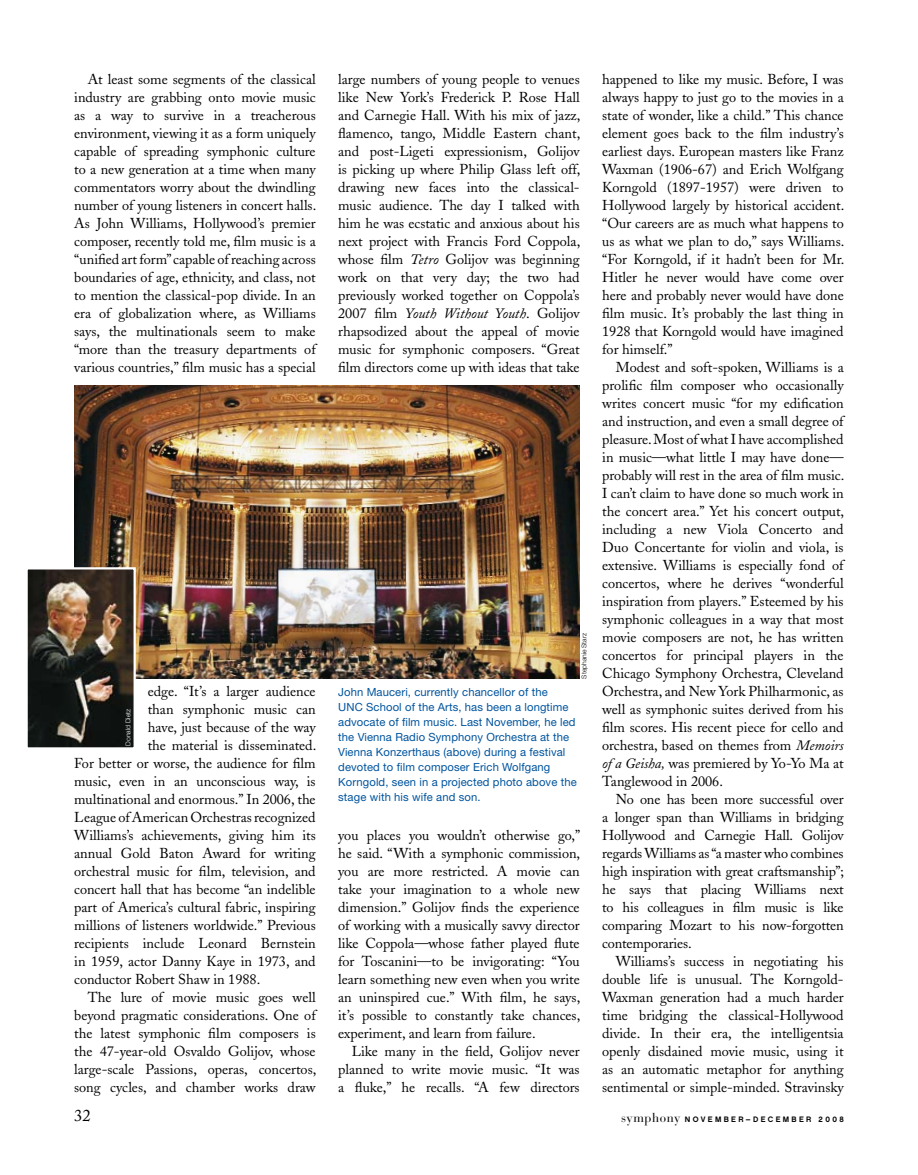
<style>
.page{position:relative;width:918px;height:1175px;background:#fff}
.page>*{position:absolute;margin:0;border:0;box-sizing:border-box;transform-origin:0 0}
.t1{font:16.5px "Adobe Caslon";color:#000}
.t2{font:14.25px/18px "Adobe Caslon";color:#000;text-align:justify}
.t3{font:11.25px/15px "Helvetica Neue";letter-spacing:.01em;color:#00549e}
.t4{font:7.8px "Chalet New York Nineteen Sixty";letter-spacing:.3em;color:#000}
.t5{font:300 6.75px "Helvetica Neue";color:#000}
.t6{font:300 6.75px "Helvetica Neue";color:#fff}
.s1{font-style:italic}
.s2{font-family:"Bauer Bodoni";font-size:12.75px}
</style>
<div class="page">
<img style="left:74px;top:386px;width:506px;height:292px">
<img style="left:29px;top:570px;width:104px;height:176px">
<div style="left:26px;top:567px;width:110px;height:182px;border:2px solid #fff"></div>
<p class="t2" style="left:74px;top:70px;width:244px;text-indent:13px">At least some segments of the classical industry are grabbing onto movie music as a way to survive in a treacherous environment, viewing it as a form uniquely capable of spreading symphonic culture to a new generation at a time when many commentators worry about the dwindling number of young listeners in concert halls.<br>As John Williams, Hollywood’s premier composer, recently told me, film music is a “unified art form” capable of reaching across boundaries of age, ethnicity, and class, not to mention the classical-pop divide. In an era of globalization where, as Williams says, the multinationals seem to make “more than the treasury departments of various countries,” film music has a special</p>
<p class="t2" style="left:148px;top:682px;width:169px">edge. “It’s a larger audience</p>
<p class="t2" style="left:148px;top:700px;width:169px">than symphonic music can</p>
<p class="t2" style="left:148px;top:718px;width:170px">have, just because of the way</p>
<p class="t2" style="left:148px;top:736px;width:170px">the material is disseminated.</p>
<p class="t2" style="left:74px;top:754px;width:243px">For better or worse, the audience for film</p>
<p class="t2" style="left:74px;top:772px;width:243px">music, even in an unconscious way, is</p>
<p class="t2" style="left:74px;top:790px;width:243px">multinational and enormous.” In 2006, the</p>
<p class="t2" style="left:74px;top:808px;width:243px">League of American Orchestras recognized</p>
<p class="t2" style="left:74px;top:826px;width:243px">Williams’s achievements, giving him its</p>
<p class="t2" style="left:74px;top:844px;width:243px">annual Gold Baton Award for writing</p>
<p class="t2" style="left:74px;top:862px;width:243px">orchestral music for film, television, and</p>
<p class="t2" style="left:74px;top:880px;width:243px">concert hall that has become “an indelible</p>
<p class="t2" style="left:74px;top:898px;width:243px">part of America’s cultural fabric, inspiring</p>
<p class="t2" style="left:74px;top:916px;width:243px">millions of listeners worldwide.” Previous</p>
<p class="t2" style="left:74px;top:934px;width:243px">recipients include Leonard Bernstein</p>
<p class="t2" style="left:74px;top:952px;width:243px">in 1959, actor Danny Kaye in 1973, and</p>
<p class="t2" style="left:74px;top:970px;width:188px">conductor Robert Shaw in 1988.</p>
<p class="t2" style="left:88px;top:988px;width:229px">The lure of movie music goes well</p>
<p class="t2" style="left:74px;top:1006px;width:243px">beyond pragmatic considerations. One of</p>
<p class="t2" style="left:74px;top:1024px;width:243px">the latest symphonic film composers is</p>
<p class="t2" style="left:74px;top:1042px;width:243px">the 47-year-old Osvaldo Golijov, whose</p>
<p class="t2" style="left:74px;top:1060px;width:244px">large-scale Passions, operas, concertos,</p>
<p class="t2" style="left:74px;top:1078px;width:243px">song cycles, and chamber works draw</p>
<p class="t6" style="left:124px;top:745px;width:38px;rotate:-90deg">Donald Dietz</p>
<p class="t2" style="left:338px;top:70px;width:244px">large numbers of young people to venues like New York’s Frederick P. Rose Hall and Carnegie Hall. With his mix of jazz, flamenco, tango, Middle Eastern chant, and post-Ligeti expressionism, Golijov is picking up where Philip Glass left off, drawing new faces into the classical&shy;music audience. The day I talked with him he was ecstatic and anxious about his next project with Francis Ford Coppola, whose film <span class="s1">Tetro</span> Golijov was beginning work on that very day; the two had previously worked together on Coppola’s 2007 film <span class="s1">Youth Without Youth</span>. Golijov rhapsodized about the appeal of movie music for symphonic composers. “Great film directors come up with ideas that take</p>
<p class="t5" style="left:580px;top:678px;width:47px;rotate:-90deg">Stephanie Starz</p>
<p class="t3" style="left:338px;top:684px;width:240px">John Mauceri, currently chancellor of the<br>UNC School of the Arts, has been a longtime advocate of film music. Last November, he led the Vienna Radio Symphony Orchestra at the Vienna Konzerthaus (above) during a festival devoted to film composer Erich Wolfgang Korngold, seen in a projected photo above the stage with his wife and son.</p>
<p class="t2" style="left:338px;top:826px;width:244px">you places you wouldn’t otherwise go,” he said. “With a symphonic commission, you are more restricted. A movie can take your imagination to a whole new dimension.” Golijov finds the experience of working with a musically savvy director like Coppola—whose father played flute for Toscanini—to be invigorating: “You learn something new even when you write an uninspired cue.” With film, he says, it’s possible to constantly take chances, experiment, and learn from failure.</p>
<p class="t2" style="left:338px;top:1042px;width:243px;text-indent:13px">Like many in the field, Golijov never planned to write movie music. “It was a fluke,” he recalls. “A few directors</p>
<p class="t2" style="left:602px;top:70px;width:244px">happened to like my music. Before, I was always happy to just go to the movies in a state of wonder, like a child.” This chance element goes back to the film industry’s earliest days. European masters like Franz Waxman (1906-67) and Erich Wolfgang Korngold (1897-1957) were driven to Hollywood largely by historical accident. “Our careers are as much what happens to us as what we plan to do,” says Williams. “For Korngold, if it hadn’t been for Mr.<br>Hitler he never would have come over here and probably never would have done film music. It’s probably the last thing in 1928 that Korngold would have imagined for himself.”</p>
<p class="t2" style="left:602px;top:358px;width:244px;text-indent:14px">Modest and soft-spoken, Williams is a prolific film composer who occasionally writes concert music “for my edification and instruction, and even a small degree of pleasure. Most of what I have accomplished in music—what little I may have done— probably will rest in the area of film music.<br>I can’t claim to have done so much work in the concert area.” Yet his concert output, including a new Viola Concerto and Duo Concertante for violin and viola, is extensive. Williams is especially fond of concertos, where he derives “wonderful inspiration from players.” Esteemed by his symphonic colleagues in a way that most movie composers are not, he has written concertos for principal players in the Chicago Symphony Orchestra, Cleveland Orchestra, and New York Philharmonic, as well as symphonic suites derived from his film scores. His recent piece for cello and orchestra, based on themes from <span class="s1">Memoirs of a Geisha,</span> was premiered by Yo-Yo Ma at Tanglewood in 2006.</p>
<p class="t2" style="left:602px;top:790px;width:243px;text-indent:14px">No one has been more successful over a longer span than Williams in bridging Hollywood and Carnegie Hall. Golijov regards Williams as “a master who combines high inspiration with great craftsmanship”; he says that placing Williams next to his colleagues in film music is like comparing Mozart to his now-forgotten contemporaries.</p>
<p class="t2" style="left:602px;top:952px;width:243px;text-indent:13px">Williams’s success in negotiating his double life is unusual. The Korngold-Waxman generation had a much harder time bridging the classical-Hollywood divide. In their era, the intelligentsia openly disdained movie music, using it as an automatic metaphor for anything sentimental or simple-minded. Stravinsky</p>
<p class="t1" style="left:74px;top:1105px;width:18px">32</p>
<p class="t4" style="left:621px;top:1114px;width:224px"><span class="s2">symphony</span> NOVEMBER–DECEMBER 2008</p>
</div>
